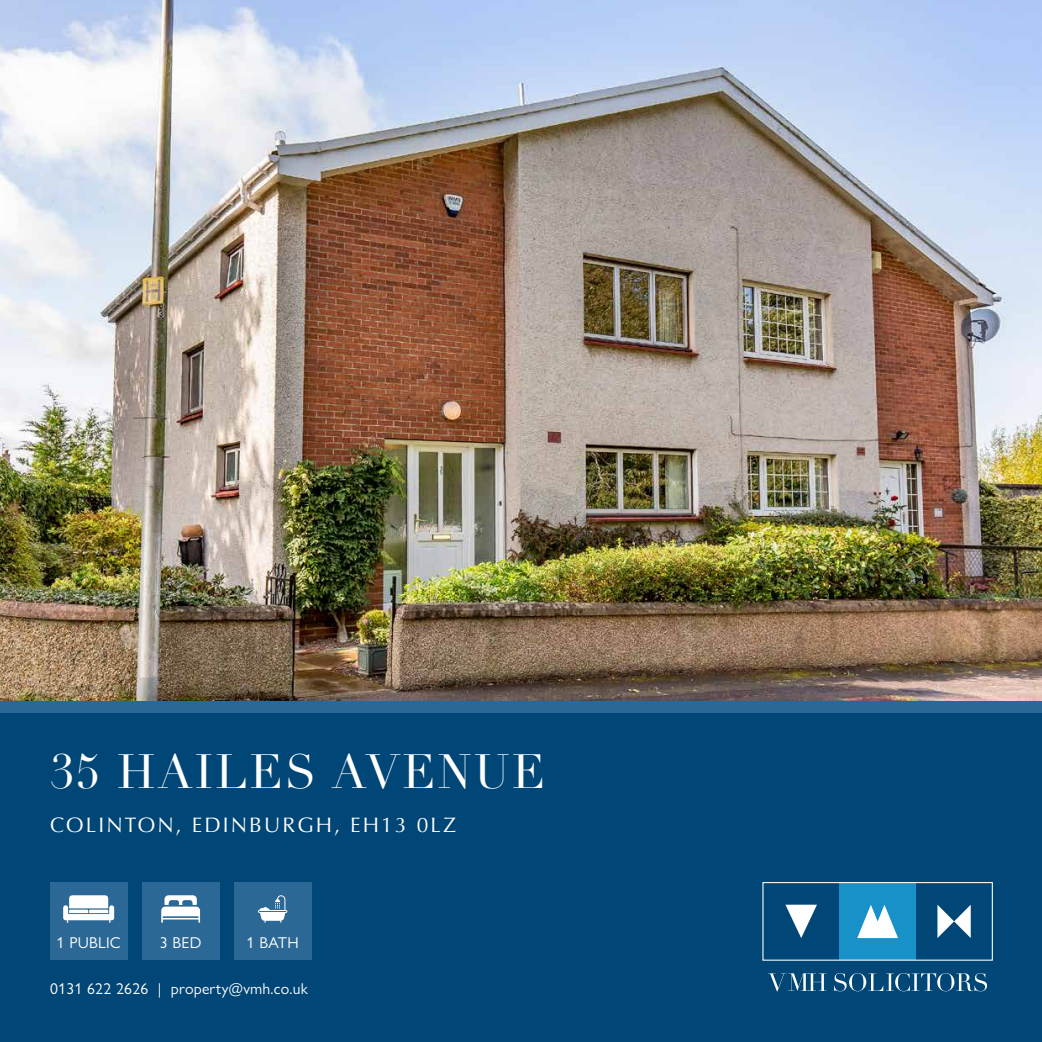
<style>
.page{position:relative;width:1042px;height:1042px;background:#fff}
.page>*{position:absolute;margin:0;border:0;box-sizing:border-box;transform-origin:0 0}
.t1{font:46.9px "Didot";letter-spacing:.05em;color:#fff}
.t2{font:21px "Optima";letter-spacing:.1em;color:#fff}
.t3{font:15.75px "Gill Sans Nova";letter-spacing:.015em;color:#fff}
</style>
<div class="page">
<div style="left:0;top:700px;width:1042px;height:342px;background:#004676"></div>
<svg style="left:785px;top:904px;width:32px;height:34px"></svg>
<svg style="left:937px;top:904px;width:34px;height:34px"></svg>
<div style="left:839px;top:882px;width:77px;height:78px;background:#1791c8"></div>
<svg style="left:857px;top:905px;width:41px;height:33px"></svg>
<div style="left:762px;top:882px;width:231px;height:78px;border:1px solid #fff"></div>
<svg style="left:768px;top:973px;width:219px;height:18px"></svg>
<div style="left:50px;top:883px;width:77px;height:77px;background:#2c6895"></div>
<div style="left:142px;top:883px;width:77px;height:77px;background:#2c6895"></div>
<div style="left:234px;top:883px;width:77px;height:77px;background:#2c6895"></div>
<svg style="left:161px;top:895px;width:39px;height:28px"></svg>
<svg style="left:258px;top:895px;width:29px;height:28px"></svg>
<svg style="left:63px;top:895px;width:51px;height:28px"></svg>
<div style="left:0;top:700px;width:1042px;height:12px;background:#2c6895"></div>
<img style="left:0;top:0;width:1042px;height:700px">
<h1 class="t1" style="left:50px;top:743px;width:496px">35 HAILES AVENUE</h1>
<h2 class="t2" style="left:50px;top:813px;width:407px">COLINTON, EDINBURGH, EH13 0LZ</h2>
<p class="t3" style="left:57px;top:933px;width:66px">1 PUBLIC</p>
<p class="t3" style="left:160px;top:933px;width:43px">3 BED</p>
<p class="t3" style="left:247px;top:933px;width:53px">1 BATH</p>
<p class="t3" style="left:50px;top:978px;width:259px">0131 622 2626 | property@vmh.co.uk</p>
</div>
